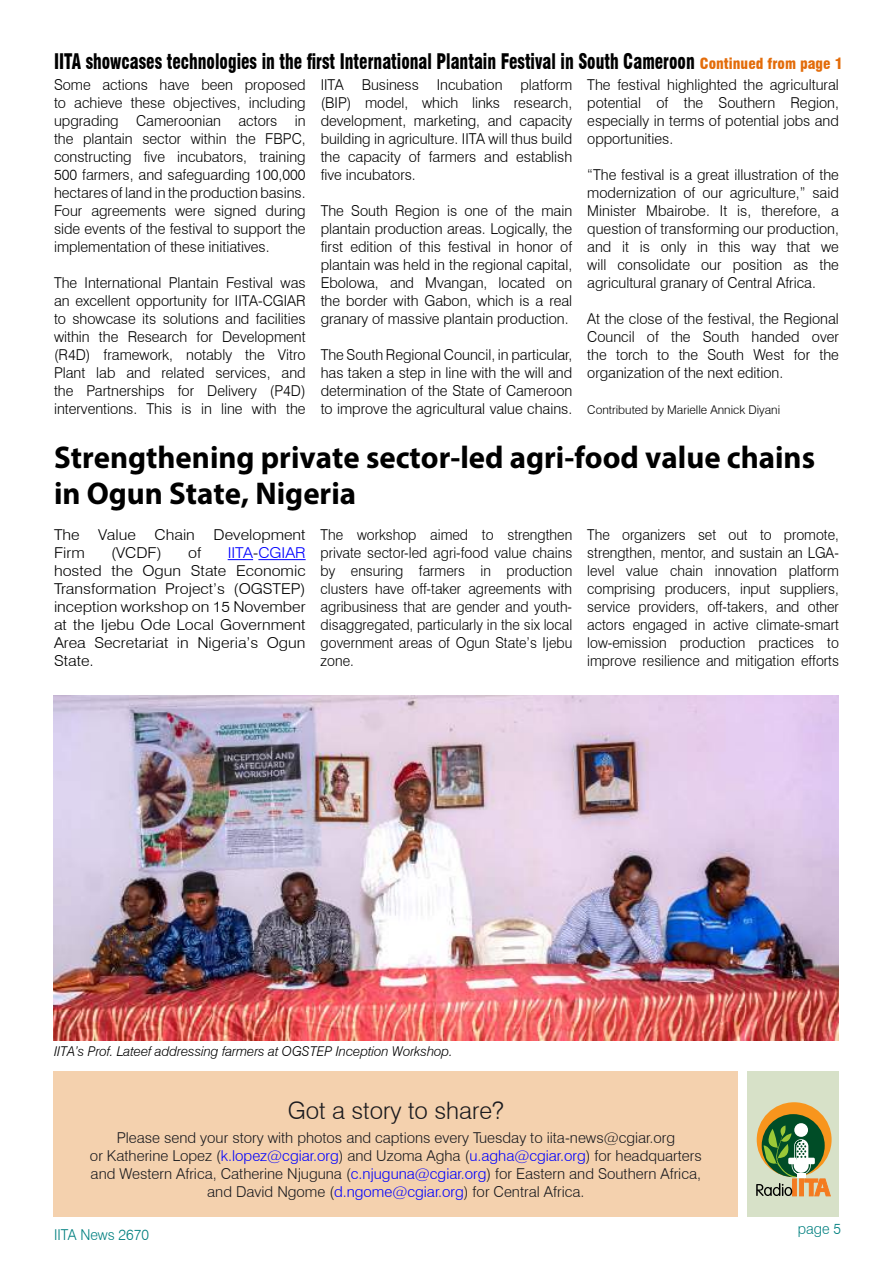
<style>
.page{position:relative;width:893px;height:1263px;background:#fff}
.page>*{position:absolute;margin:0;border:0;box-sizing:border-box;transform-origin:0 0}
.t1{font:700 31.5px/36px "Myriad Pro";color:#000}
.t2{font:300 24px "Swiss 721 BT";color:#1b1b1f}
.t3{font:900 condensed 21px "Swiss 721 BT";color:#000;scale:.81 1}
.t4{font:300 15px/18px "Swiss 721 BT";color:#000;text-align:justify}
.t5{font:300 15px/18px "Swiss 721 BT";color:#000;text-align:justify;scale:.94 1}
.t6{font:300 15px/18px "Swiss 721 BT";color:#1b1b1f;text-align:center}
.t7{font:300 15px/18px "Swiss 721 BT";color:#000;scale:1.07 1}
.t8{font:300 15px "Swiss 721 BT";color:#008080;scale:.95 1}
.t9{font:italic 300 13.5px "Swiss 721 BT";letter-spacing:-.005em;color:#000}
.t10{font:300 12px "Swiss 721 BT";color:#000}
.s1{font-size:15px;color:#e36c0a}
.s2{color:#00f}
</style>
<div class="page">
<div style="left:53px;top:1071px;width:685px;height:146px;background:#f4d1ae"></div>
<div style="left:747px;top:1071px;width:92px;height:146px;background:#d7e1c8"></div>
<div style="left:757px;top:1102px;width:75px;height:75px;background:#f8951d;border-radius:50%"></div>
<div style="left:762px;top:1114px;width:63px;height:63px;background:#004d27;border-radius:50%"></div>
<svg style="left:756px;top:1125px;width:75px;height:71px"></svg>
<div style="left:794px;top:1123px;width:14px;height:14px;background:#fff;border-radius:50%"></div>
<svg style="left:228px;top:559px;width:25px;height:1px"></svg>
<hr style="left:258px;top:559px;width:48px;height:1px;background:#00f">
<img style="left:53px;top:695px;width:786px;height:346px">
<h3 class="t3" style="left:54px;top:49px;width:975px">IITA showcases technologies in the first International Plantain Festival in South Cameroon <span class="s1">Continued from page 1</span></h3>
<p class="t4" style="left:54px;top:76px;width:253px">Some actions have been proposed to achieve these objectives, including upgrading Cameroonian actors in the plantain sector within the FBPC, constructing five incubators, training 500 farmers, and safeguarding 100,000 hectares of land in the production basins.<br>Four agreements were signed during side events of the festival to support the implementation of these initiatives.</p>
<p class="t4" style="left:54px;top:274px;width:253px">The International Plantain Festival was an excellent opportunity for IITA-CGIAR to showcase its solutions and facilities within the Research for Development (R4D) framework, notably the Vitro Plant lab and related services, and the Partnerships for Delivery (P4D) interventions. This is in line with the</p>
<p class="t4" style="left:321px;top:76px;width:253px">IITA Business Incubation platform (BIP) model, which links research, development, marketing, and capacity building in agriculture. IITA will thus build the capacity of farmers and establish five incubators.</p>
<p class="t4" style="left:321px;top:202px;width:253px">The South Region is one of the main plantain production areas. Logically, the first edition of this festival in honor of plantain was held in the regional capital, Ebolowa, and Mvangan, located on the border with Gabon, which is a real granary of massive plantain production.</p>
<p class="t4" style="left:321px;top:346px;width:253px">The South Regional Council, in particular, has taken a step in line with the will and determination of the State of Cameroon to improve the agricultural value chains.</p>
<p class="t4" style="left:587px;top:76px;width:253px">The festival highlighted the agricultural potential of the Southern Region, especially in terms of potential jobs and opportunities.</p>
<p class="t4" style="left:587px;top:166px;width:253px">“The festival is a great illustration of the modernization of our agriculture,” said Minister Mbairobe. It is, therefore, a question of transforming our production, and it is only in this way that we will consolidate our position as the agricultural granary of Central Africa.</p>
<p class="t4" style="left:587px;top:310px;width:253px">At the close of the festival, the Regional Council of the South handed over the torch to the South West for the organization of the next edition.</p>
<p class="t10" style="left:587px;top:402px;width:194px">Contributed by Marielle Annick Diyani</p>
<h1 class="t1" style="left:54px;top:438px;width:763px">Strengthening private sector-led agri-food value chains in Ogun State, Nigeria</h1>
<p class="t7" style="left:54px;top:526px;width:237px">The Value Chain Development<br>Firm</p>
<p class="t5" style="left:321px;top:526px;width:269px">The workshop aimed to strengthen private sector-led agri-food value chains by ensuring farmers in production clusters have off-taker agreements with agribusiness that are gender and youth&shy;disaggregated, particularly in the six local government areas of Ogun State’s Ijebu zone.</p>
<p class="t5" style="left:587px;top:526px;width:269px">The organizers set out to promote, strengthen, mentor, and sustain an LGA&shy;level value chain innovation platform comprising producers, input suppliers, service providers, off-takers, and other actors engaged in active climate-smart low-emission production practices to improve resilience and mitigation efforts</p>
<p class="t7" style="left:54px;top:544px;width:237px;text-align:justify;text-indent:174px"><span class="s2">IITA</span>-<span class="s2">CGIAR </span>hosted the Ogun State Economic Transformation Project’s (OGSTEP) inception workshop on 15 November at the Ijebu Ode Local Government Area Secretariat in Nigeria’s Ogun State.</p>
<p class="t7" style="left:111px;top:544px;width:49px">(VCDF)</p>
<p class="t7" style="left:188px;top:544px;width:14px">of</p>
<p class="t9" style="left:54px;top:1042px;width:400px">IITA’s Prof. Lateef addressing farmers at OGSTEP Inception Workshop.</p>
<h2 class="t2" style="left:288px;top:1095px;width:217px">Got a story to share?</h2>
<p class="t6" style="left:90px;top:1128px;width:613px">Please send your story with photos and captions every Tuesday to iita-news@cgiar.org<br>or Katherine Lopez (<span class="s2">k.lopez@cgiar.org</span>) and Uzoma Agha (<span class="s2">u.agha@cgiar.org</span>) for headquarters and Western Africa, Catherine Njuguna (<span class="s2">c.njuguna@cgiar.org</span>) for Eastern and Southern Africa, and David Ngome (<span class="s2">d.ngome@cgiar.org</span>) for Central Africa.</p>
<p class="t8" style="left:54px;top:1225px;width:101px">IITA News 2670</p>
<p class="t8" style="left:798px;top:1220px;width:47px">page 5</p>
</div>
